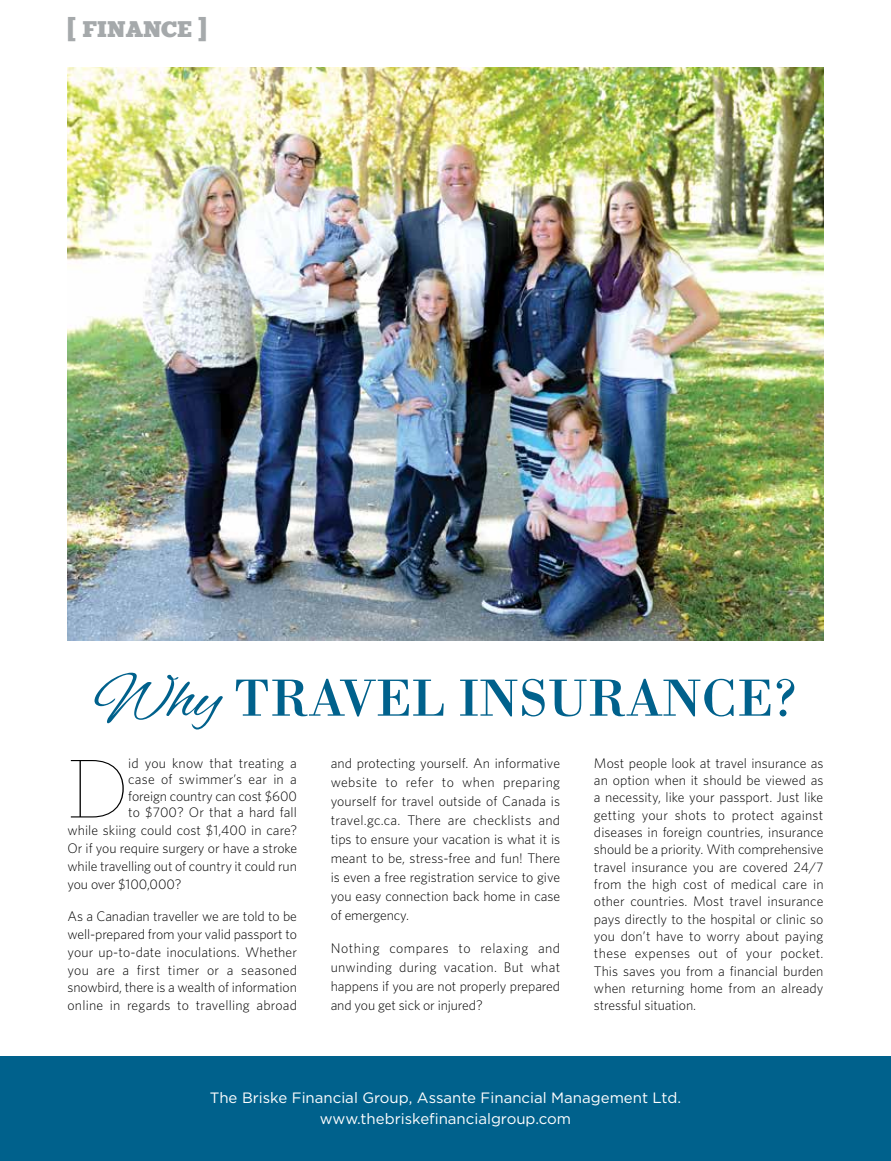
<style>
.page{position:relative;width:891px;height:1161px;background:#fff}
.page>*{position:absolute;margin:0;border:0;box-sizing:border-box;transform-origin:0 0}
.t1{font:100 87.3px "Archer Pro";color:#000}
.t2{font:54px "Bodoni";color:#00618c}
.t3{font:22.5px "Merit";color:#a5a9ab}
.t4{font:15px/21px "Gotham";color:#fff;text-align:center}
.t5{font:300 13.8px/17.4px "Whitney";letter-spacing:-.005em;color:#000;text-align:justify}
.s1{font-family:"Alex Brush";font-size:67.5px}
</style>
<div class="page">
<img style="left:68px;top:68px;width:756px;height:573px">
<div style="left:0;top:1056px;width:891px;height:105px;background:#00618c"></div>
<h3 class="t3" style="left:68px;top:16px;width:141px">[ FINANCE ]</h3>
<h2 class="t2" style="left:94px;top:665px;width:705px"><span class="s1">Why</span> TRAVEL INSURANCE?</h2>
<h1 class="t1" style="left:68px;top:737px;width:63px">D</h1>
<p class="t5" style="left:128px;top:754px;width:170px;line-height:16.6px">id you know that treating a case of swimmer’s ear in a foreign country can cost $600 to $700? Or that a hard fall</p>
<p class="t5" style="left:67px;top:821px;width:231px;line-height:18px">while skiing could cost $1,400 in care?<br>Or if you require surgery or have a stroke while travelling out of country it could run you over $100,000?</p>
<p class="t5" style="left:67px;top:907px;width:231px;line-height:18px">As a Canadian traveller we are told to be well-prepared from your valid passport to your up-to-date inoculations. Whether you are a first timer or a seasoned snowbird, there is a wealth of information online in regards to travelling abroad</p>
<p class="t5" style="left:331px;top:753px;width:231px;line-height:19px">and protecting yourself. An informative website to refer to when preparing yourself for travel outside of Canada is travel.gc.ca. There are checklists and tips to ensure your vacation is what it is meant to be, stress-free and fun! There is even a free registration service to give you easy connection back home in case of emergency.</p>
<p class="t5" style="left:331px;top:939px;width:231px;line-height:19px">Nothing compares to relaxing and unwinding during vacation. But what happens if you are not properly prepared and you get sick or injured?</p>
<p class="t5" style="left:594px;top:754px;width:231px">Most people look at travel insurance as an option when it should be viewed as a necessity, like your passport. Just like getting your shots to protect against diseases in foreign countries, insurance should be a priority. With comprehensive travel insurance you are covered 24/7 from the high cost of medical care in other countries. Most travel insurance pays directly to the hospital or clinic so you don’t have to worry about paying these expenses out of your pocket.<br>This saves you from a financial burden when returning home from an already stressful situation.</p>
<p class="t4" style="left:210px;top:1086px;width:473px">The Briske Financial Group, Assante Financial Management Ltd. www.thebriskefinancialgroup.com</p>
</div>
